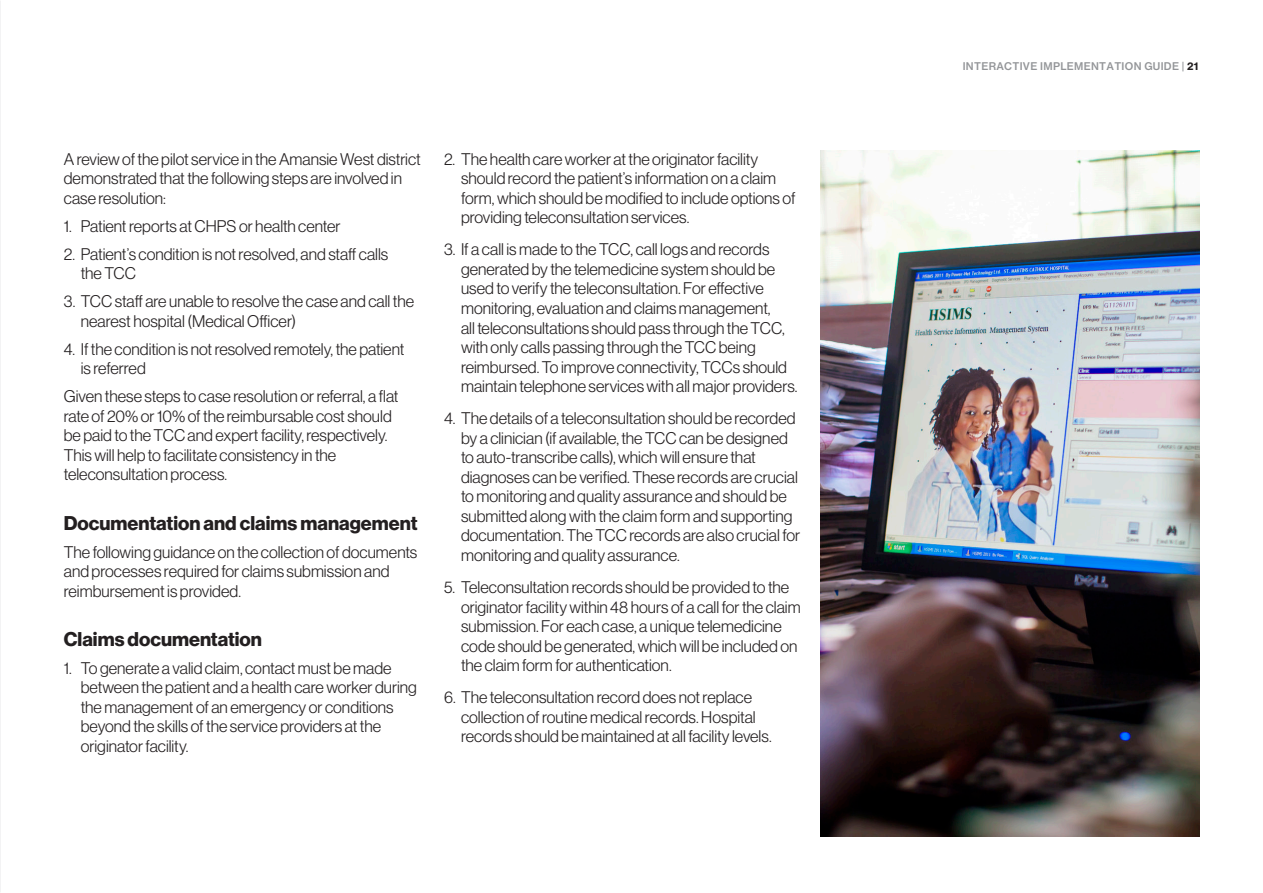
<style>
.page{position:relative;width:1263px;height:893px;background:#fff}
.page>*{position:absolute;margin:0;border:0;box-sizing:border-box;transform-origin:0 0}
.Body_text{font:700 19.5px "Volta Modern Display 75";color:#231f20}
.Body_text-2{font:300 16.5px/19.5px "Volta Modern Display 45";color:#231f20}
.t1{font:500 10.5px "Volta Modern Text 65";letter-spacing:.03em;color:#939598}
.s1{font-family:"Volta Modern Text 75";font-weight:700;color:#231f20}
</style>
<div class="page">
<img style="left:0;top:0;width:1px;height:893px">
<img style="left:821px;top:151px;width:378px;height:686px">
<p class="Body_text-2" style="left:64px;top:149px;width:358px">A review of the pilot service in the Amansie West district demonstrated that the following steps are involved in case resolution:</p>
<p class="Body_text-2" style="left:64px;top:216px;width:278px">1. Patient reports at CHPS or health center</p>
<p class="Body_text-2" style="left:81px;top:244px;width:309px;text-indent:-17px">2. Patient’s condition is not resolved, and staff calls the TCC</p>
<p class="Body_text-2" style="left:81px;top:292px;width:335px;text-indent:-17px">3. TCC staff are unable to resolve the case and call the nearest hospital (Medical Officer)</p>
<p class="Body_text-2" style="left:81px;top:339px;width:325px;text-indent:-17px">4. If the condition is not resolved remotely, the patient is referred</p>
<p class="Body_text-2" style="left:64px;top:387px;width:336px">Given these steps to case resolution or referral, a flat rate of 20% or 10% of the reimbursable cost should be paid to the TCC and expert facility, respectively.<br>This will help to facilitate consistency in the teleconsultation process.</p>
<p class="Body_text" style="left:64px;top:511px;width:355px">Documentation and claims management</p>
<p class="Body_text-2" style="left:64px;top:542px;width:355px">The following guidance on the collection of documents and processes required for claims submission and reimbursement is provided.</p>
<p class="Body_text" style="left:64px;top:628px;width:200px">Claims documentation</p>
<p class="Body_text-2" style="left:81px;top:658px;width:337px;text-indent:-17px">1. To generate a valid claim, contact must be made between the patient and a health care worker during the management of an emergency or conditions beyond the skills of the service providers at the originator facility.</p>
<p class="Body_text-2" style="left:461px;top:149px;width:336px;text-indent:-17px">2. The health care worker at the originator facility should record the patient’s information on a claim form, which should be modified to include options of providing teleconsultation services.</p>
<p class="Body_text-2" style="left:461px;top:240px;width:338px;text-indent:-17px">3. If a call is made to the TCC, call logs and records generated by the telemedicine system should be used to verify the teleconsultation. For effective monitoring, evaluation and claims management,<br>all teleconsultations should pass through the TCC, with only calls passing through the TCC being reimbursed. To improve connectivity, TCCs should maintain telephone services with all major providers.</p>
<p class="Body_text-2" style="left:461px;top:409px;width:341px;text-indent:-17px">4. The details of a teleconsultation should be recorded by a clinician (if available, the TCC can be designed to auto-transcribe calls), which will ensure that diagnoses can be verified. These records are crucial to monitoring and quality assurance and should be submitted along with the claim form and supporting documentation. The TCC records are also crucial for monitoring and quality assurance.</p>
<p class="Body_text-2" style="left:461px;top:577px;width:341px;text-indent:-17px">5. Teleconsultation records should be provided to the originator facility within 48 hours of a call for the claim submission. For each case, a unique telemedicine code should be generated, which will be included on the claim form for authentication.</p>
<p class="Body_text-2" style="left:461px;top:688px;width:312px;text-indent:-17px">6. The teleconsultation record does not replace collection of routine medical records. Hospital records should be maintained at all facility levels.</p>
<p class="t1" style="left:963px;top:60px;width:237px">INTERACTIVE IMPLEMENTATION GUIDE | <span class="s1">21</span></p>
</div>
